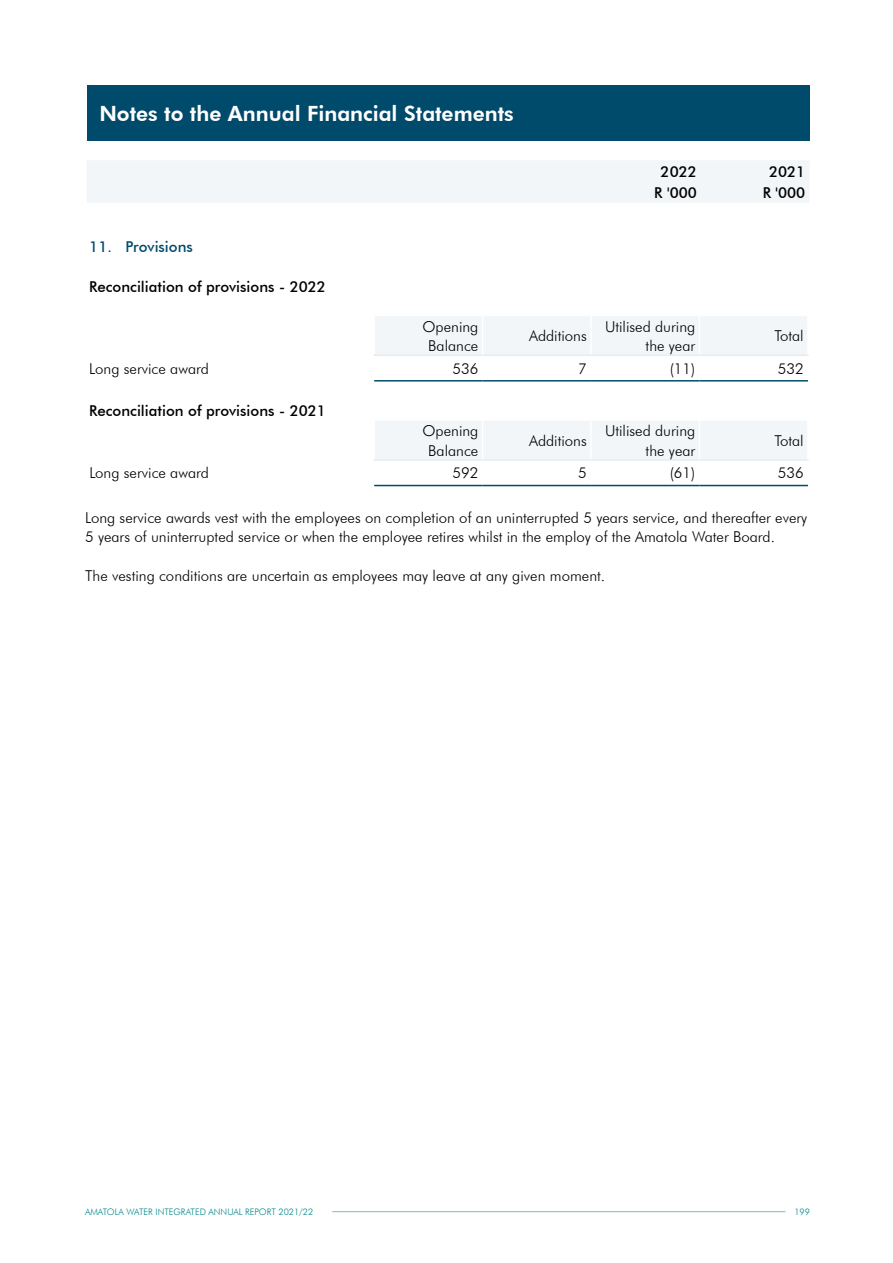
<style>
.page{position:relative;width:893px;height:1263px;background:#fff}
.page>*{position:absolute;margin:0;border:0;box-sizing:border-box;transform-origin:0 0}
.t1{font:800 21px "Futura BT";color:#fff}
.t2{font:300 15px/19.5px "Futura BT";color:#000;text-align:center}
.t3{font:500 15px "Futura BT";color:#000}
.t4{font:500 15px "Futura BT";color:#004a6b}
.t5{font:300 9px "Futura BT";color:#01878d}
</style>
<div class="page">
<div style="left:87px;top:85px;width:722px;height:55px;background:#004a6b"></div>
<div style="left:87px;top:161px;width:722px;height:41px;background:#f2f6f8"></div>
<svg style="left:375px;top:316px;width:432px;height:143px;fill:#f2f6f8"></svg>
<hr style="left:482px;top:316px;width:1px;height:38px;background:#fff">
<hr style="left:699px;top:316px;width:1px;height:38px;background:#fff">
<hr style="left:590px;top:421px;width:2px;height:38px;background:#fff">
<hr style="left:699px;top:421px;width:1px;height:38px;background:#fff">
<hr style="left:590px;top:316px;width:2px;height:38px;background:#fff">
<hr style="left:482px;top:421px;width:1px;height:38px;background:#fff">
<hr style="left:374px;top:380px;width:109px;height:2px;background:#004a6b">
<hr style="left:483px;top:380px;width:108px;height:2px;background:#004a6b">
<hr style="left:591px;top:380px;width:108px;height:2px;background:#004a6b">
<hr style="left:699px;top:380px;width:109px;height:2px;background:#004a6b">
<hr style="left:374px;top:485px;width:109px;height:1px;background:#004a6b">
<hr style="left:483px;top:485px;width:108px;height:1px;background:#004a6b">
<hr style="left:591px;top:485px;width:108px;height:1px;background:#004a6b">
<hr style="left:699px;top:485px;width:109px;height:1px;background:#004a6b">
<hr style="left:373px;top:354px;width:110px;height:2px;background:#e6edf0">
<hr style="left:483px;top:354px;width:108px;height:2px;background:#e6edf0">
<hr style="left:591px;top:354px;width:108px;height:2px;background:#e6edf0">
<hr style="left:699px;top:354px;width:110px;height:2px;background:#e6edf0">
<hr style="left:373px;top:459px;width:110px;height:2px;background:#e6edf0">
<hr style="left:483px;top:459px;width:108px;height:2px;background:#e6edf0">
<hr style="left:591px;top:459px;width:108px;height:2px;background:#e6edf0">
<hr style="left:699px;top:459px;width:110px;height:2px;background:#e6edf0">
<hr style="left:332px;top:1211px;width:453px;height:1px;background:#67c7c4">
<h1 class="t1" style="left:99px;top:100px;width:416px">Notes to the Annual Financial Statements</h1>
<p class="t4" style="left:89px;top:237px;width:105px">11. Provisions</p>
<p class="t3" style="left:89px;top:277px;width:238px">Reconciliation of provisions ‑ 2022</p>
<p class="t3" style="left:661px;top:162px;width:38px">2022</p>
<p class="t3" style="left:769px;top:162px;width:38px">2021</p>
<p class="t3" style="left:654px;top:183px;width:44px">R '000</p>
<p class="t3" style="left:763px;top:183px;width:44px">R '000</p>
<p class="t2" style="left:422px;top:316px;width:57px">Opening<br>Balance</p>
<p class="t2" style="left:529px;top:326px;width:59px">Additions</p>
<p class="t2" style="left:605px;top:316px;width:92px;text-align:right">Utilised during the year</p>
<p class="t2" style="left:774px;top:326px;width:31px">Total</p>
<p class="t2" style="left:89px;top:358px;width:121px">Long service award</p>
<p class="t2" style="left:452px;top:358px;width:27px">536</p>
<p class="t2" style="left:578px;top:358px;width:10px">7</p>
<p class="t2" style="left:670px;top:358px;width:27px">(11)</p>
<p class="t2" style="left:778px;top:358px;width:27px">532</p>
<p class="t3" style="left:89px;top:402px;width:238px">Reconciliation of provisions ‑ 2021</p>
<p class="t2" style="left:422px;top:421px;width:57px">Opening<br>Balance</p>
<p class="t2" style="left:529px;top:431px;width:59px">Additions</p>
<p class="t2" style="left:605px;top:421px;width:92px;text-align:right">Utilised during the year</p>
<p class="t2" style="left:774px;top:431px;width:31px">Total</p>
<p class="t2" style="left:89px;top:463px;width:121px">Long service award</p>
<p class="t2" style="left:452px;top:463px;width:27px">592</p>
<p class="t2" style="left:578px;top:463px;width:10px">5</p>
<p class="t2" style="left:670px;top:463px;width:27px">(61)</p>
<p class="t2" style="left:778px;top:463px;width:27px">536</p>
<p class="t2" style="left:85px;top:507px;width:724px;text-align:left">Long service awards vest with the employees on completion of an uninterrupted 5 years service, and thereafter every<br>5 years of uninterrupted service or when the employee retires whilst in the employ of the Amatola Water Board.</p>
<p class="t2" style="left:85px;top:566px;width:522px">The vesting conditions are uncertain as employees may leave at any given moment.</p>
<p class="t5" style="left:85px;top:1206px;width:230px">AMATOLA WATER INTEGRATED ANNUAL REPORT 2021/22</p>
<p class="t5" style="left:794px;top:1206px;width:17px">199</p>
</div>
